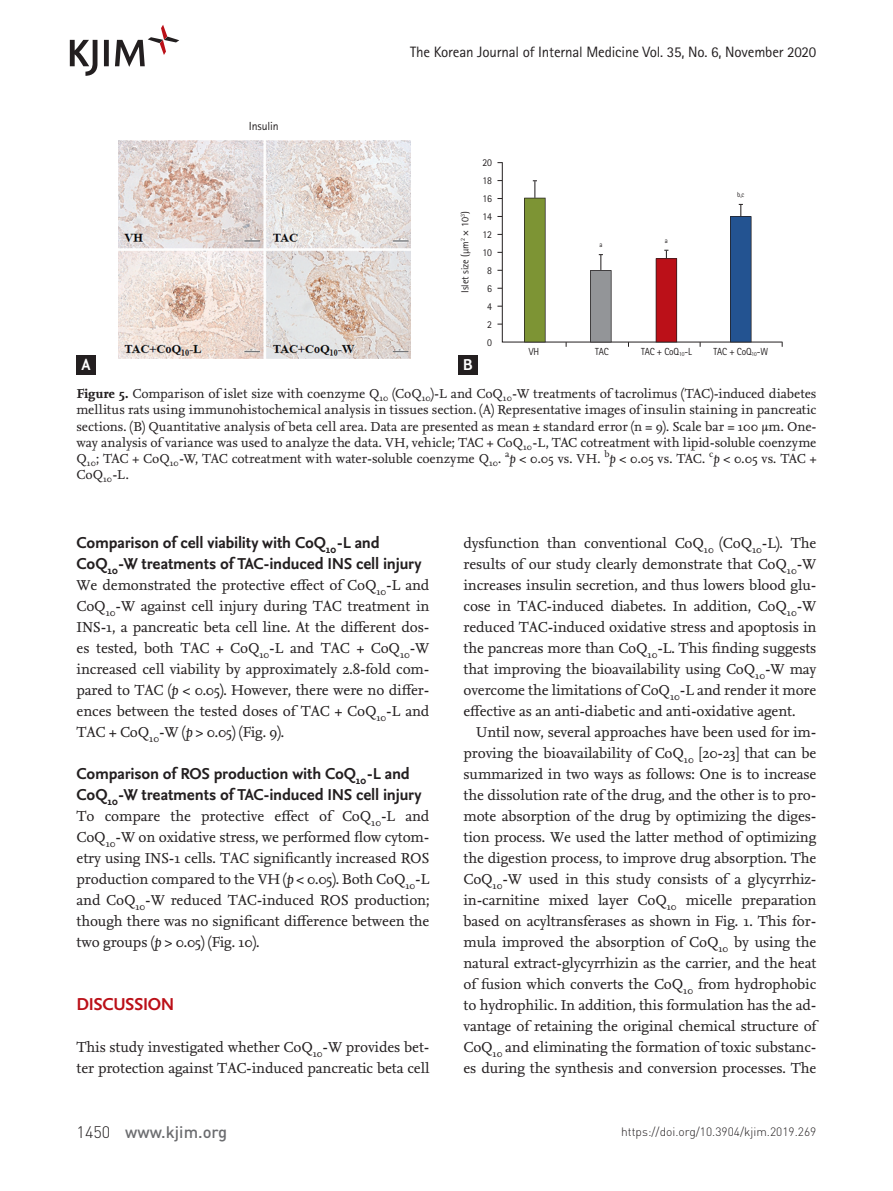
<style>
.page{position:relative;width:893px;height:1191px;background:#fff}
.page>*{position:absolute;margin:0;border:0;box-sizing:border-box;transform-origin:0 0}
.제목1{font:700 18px "Nexus Sans";letter-spacing:-.015em;color:#bb1018}
.제목2{font:700 16.5px/21px "Nexus Sans";letter-spacing:-.015em;color:#231f20}
.t1{font:500 16.5px "DIN Pro";color:#6c6d70}
.t2{font:700 16.5px "Nexus Sans";color:#fff}
.본문첫단락{font:15px/21px "Nexus Serif";letter-spacing:-.01em;color:#231f20;text-align:justify}
.들였쓰기_본문{font:15px/21px "Nexus Serif";letter-spacing:-.01em;color:#231f20;text-align:justify}
.t3{font:15px "Rotis Sans Serif Std";letter-spacing:-.01em;color:#231f20}
.그림설명{font:13.5px/16.2px "Nexus Serif";letter-spacing:-.005em;color:#231f20;text-align:justify}
.t4{font:300 12px "DIN Pro";color:#231f20}
.t5{font:11.7px "Rotis Sans Serif Std";letter-spacing:-.01em;color:#231f20}
.t6{font:10.5px/18px "Rotis Sans Serif Std";color:#231f20;text-align:center;scale:.93 1}
.t7{font:10.2px "Rotis Sans Serif Std";letter-spacing:-.01em;color:#231f20;scale:.9 1}
.t8{font:10.2px "Rotis Sans Serif Std";letter-spacing:-.01em;color:#231f20}
.t9{font:7.35px "Rotis Sans Serif Std";color:#231f20;scale:.9 1}
.s1{font-size:6px}
.s2{font-weight:700}
.s3{font-style:italic}
.s4{font-weight:300;color:#231f20}
</style>
<div class="page">
<svg style="left:70px;top:25px;width:109px;height:51px"></svg>
<img style="left:118px;top:141px;width:293px;height:218px">
<svg style="left:502px;top:162px;width:281px;height:181px"></svg>
<svg style="left:524px;top:180px;width:22px;height:162px;background:#86984a"></svg>
<svg style="left:590px;top:254px;width:22px;height:88px"></svg>
<svg style="left:656px;top:250px;width:21px;height:92px;background:#b6242b"></svg>
<svg style="left:730px;top:204px;width:21px;height:138px;background:#345e93"></svg>
<div style="left:77px;top:355px;width:19px;height:19px;background:#231f20"></div>
<div style="left:458px;top:355px;width:19px;height:19px;background:#231f20"></div>
<p class="t5" style="left:249px;top:119px;width:31px">Insulin</p>
<p class="t3" style="left:410px;top:43px;width:408px">The Korean Journal of Internal Medicine Vol. 35, No. 6, November 2020</p>
<p class="t8" style="left:459px;top:293px;width:83px;rotate:-90deg">Islet size (μm<sup>2</sup> × 10<sup>3</sup>)</p>
<p class="t6" style="left:482px;top:154px;width:12px">20<br>18<br>16<br>14<br>12<br>10<br>8<br>6<br>4<br>2<br>0</p>
<p class="t9" style="left:599px;top:240px;width:5px">a</p>
<p class="t9" style="left:665px;top:236px;width:5px">a</p>
<p class="t9" style="left:737px;top:190px;width:9px">b,c</p>
<p class="t7" style="left:529px;top:346px;width:13px">VH</p>
<p class="t7" style="left:595px;top:346px;width:17px">TAC</p>
<p class="t7" style="left:641px;top:346px;width:58px">TAC + CoQ<span class="s1">10</span>-L</p>
<p class="t7" style="left:713px;top:346px;width:62px">TAC + CoQ<span class="s1">10</span>-W</p>
<p class="t2" style="left:82px;top:354px;width:11px">A</p>
<p class="t2" style="left:463px;top:354px;width:12px">B</p>
<p class="그림설명" style="left:77px;top:385px;width:741px"><span class="s2">Figure 5.</span> Comparison of islet size with coenzyme Q<sub>10</sub> (CoQ<sub>10</sub>)-L and CoQ<sub>10</sub>-W treatments of tacrolimus (TAC)-induced diabetes mellitus rats using immunohistochemical analysis in tissues section. (A) Representative images of insulin staining in pancreatic sections. (B) Quantitative analysis of beta cell area. Data are presented as mean ± standard error (n = 9). Scale bar = 100 μm. One&shy;way analysis of variance was used to analyze the data. VH, vehicle; TAC + CoQ<sub>10</sub>-L, TAC cotreatment with lipid-soluble coenzyme Q<sub>10</sub>; TAC + CoQ<sub>10</sub>-W, TAC cotreatment with water-soluble coenzyme Q<sub>10</sub>. <sup>a</sup><span class="s3">p</span> &lt; 0.05 vs. VH. <sup>b</sup><span class="s3">p</span> &lt; 0.05 vs. TAC. <sup>c</sup><span class="s3">p</span> &lt; 0.05 vs. TAC + CoQ<sub>10</sub>-L.</p>
<p class="제목2" style="left:77px;top:531px;width:346px">Comparison of cell viability with CoQ<sub>10</sub>-L and<br>CoQ<sub>10</sub>-W treatments of TAC-induced INS cell injury</p>
<p class="본문첫단락" style="left:77px;top:574px;width:354px">We demonstrated the protective effect of CoQ<sub>10</sub>-L and CoQ<sub>10</sub>-W against cell injury during TAC treatment in INS-1, a pancreatic beta cell line. At the different dos&shy;es tested, both TAC + CoQ<sub>10</sub>-L and TAC + CoQ<sub>10</sub>-W increased cell viability by approximately 2.8-fold com&shy;pared to TAC (<span class="s3">p</span> &lt; 0.05). However, there were no differ&shy;ences between the tested doses of TAC + CoQ<sub>10</sub>-L and TAC + CoQ<sub>10</sub>-W (<span class="s3">p</span> &gt; 0.05) (Fig. 9).</p>
<p class="제목2" style="left:77px;top:762px;width:346px">Comparison of ROS production with CoQ<sub>10</sub>-L and<br>CoQ<sub>10</sub>-W treatments of TAC-induced INS cell injury</p>
<p class="본문첫단락" style="left:77px;top:805px;width:354px">To compare the protective effect of CoQ<sub>10</sub>-L and CoQ<sub>10</sub>-W on oxidative stress, we performed flow cytom&shy;etry using INS-1 cells. TAC significantly increased ROS production compared to the VH (<span class="s3">p</span> &lt; 0.05). Both CoQ<sub>10</sub>-L and CoQ<sub>10</sub>-W reduced TAC-induced ROS production; though there was no significant difference between the two groups (<span class="s3">p</span> &gt; 0.05) (Fig. 10).</p>
<p class="제목1" style="left:77px;top:992px;width:99px">DISCUSSION</p>
<p class="본문첫단락" style="left:77px;top:1036px;width:354px">This study investigated whether CoQ<sub>10</sub>-W provides bet&shy;ter protection against TAC-induced pancreatic beta cell</p>
<p class="본문첫단락" style="left:463px;top:532px;width:354px">dysfunction than conventional CoQ<sub>10</sub> (CoQ<sub>10</sub>-L). The results of our study clearly demonstrate that CoQ<sub>10</sub>-W increases insulin secretion, and thus lowers blood glu&shy;cose in TAC-induced diabetes. In addition, CoQ<sub>10</sub>-W reduced TAC-induced oxidative stress and apoptosis in the pancreas more than CoQ<sub>10</sub>-L. This finding suggests that improving the bioavailability using CoQ<sub>10</sub>-W may overcome the limitations of CoQ<sub>10</sub>-L and render it more effective as an anti-diabetic and anti-oxidative agent.</p>
<p class="들였쓰기_본문" style="left:463px;top:721px;width:354px;text-indent:13px">Until now, several approaches have been used for im&shy;proving the bioavailability of CoQ<sub>10</sub> [20-23] that can be summarized in two ways as follows: One is to increase the dissolution rate of the drug, and the other is to pro&shy;mote absorption of the drug by optimizing the diges&shy;tion process. We used the latter method of optimizing the digestion process, to improve drug absorption. The CoQ<sub>10</sub>-W used in this study consists of a glycyrrhiz&shy;in-carnitine mixed layer CoQ<sub>10</sub> micelle preparation based on acyltransferases as shown in Fig. 1. This for&shy;mula improved the absorption of CoQ<sub>10</sub> by using the natural extract-glycyrrhizin as the carrier, and the heat of fusion which converts the CoQ<sub>10</sub> from hydrophobic to hydrophilic. In addition, this formulation has the ad&shy;vantage of retaining the original chemical structure of CoQ<sub>10</sub> and eliminating the formation of toxic substanc&shy;es during the synthesis and conversion processes. The</p>
<p class="t1" style="left:77px;top:1120px;width:152px"><span class="s4">1450</span> www.kjim.org</p>
<p class="t4" style="left:621px;top:1123px;width:197px">https://doi.org/10.3904/kjim.2019.269</p>
</div>
